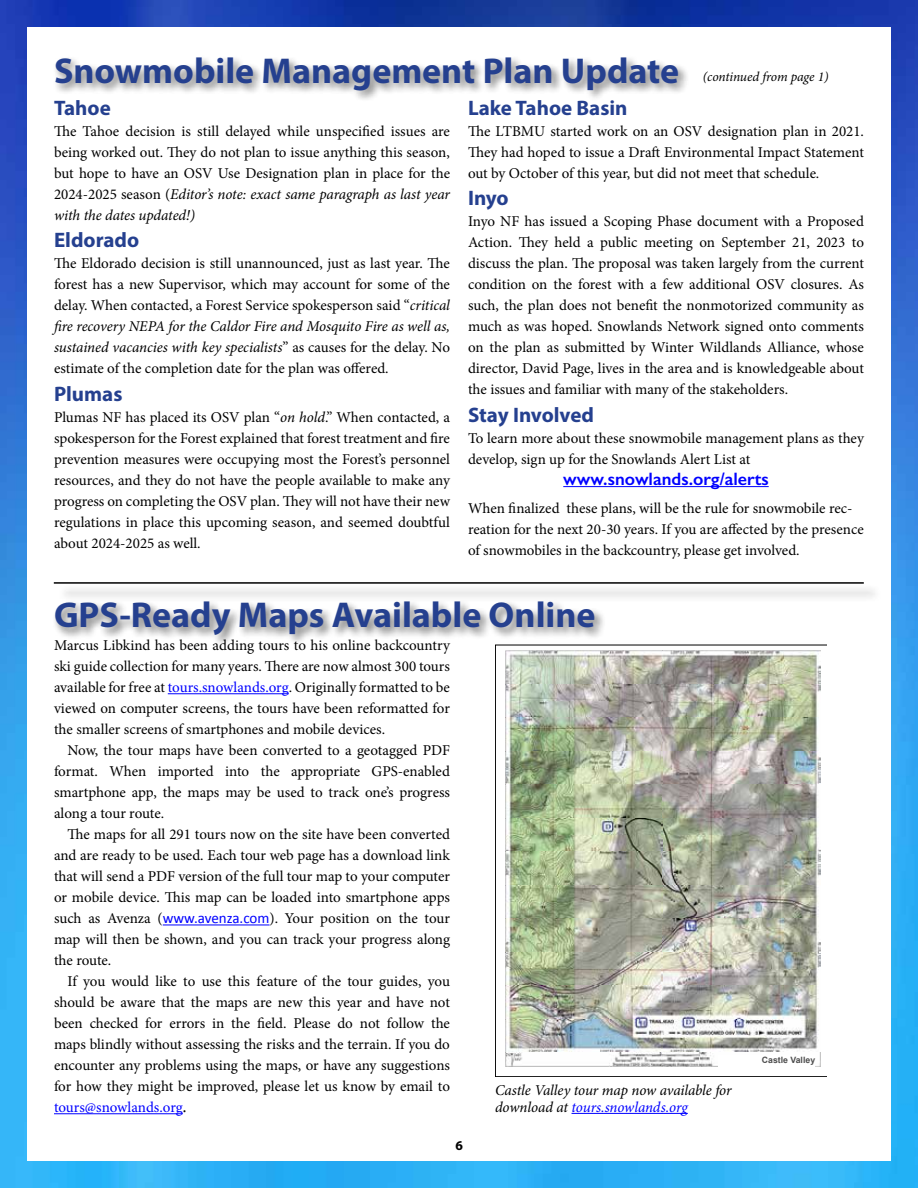
<style>
.page{position:relative;width:918px;height:1188px;background:#fff}
.page>*{position:absolute;margin:0;border:0;box-sizing:border-box;transform-origin:0 0}
.t1{font:700 36px "Myriad Pro";color:#25408f}
.t2{font:700 21px "Myriad Pro";color:#25408f}
.t3{font:600 18px "Gill Sans";color:#00f}
.t4{font:15px/21px "Minion Pro";letter-spacing:-.005em;color:#000;text-align:justify}
.t5{font:italic 15px/16.5px "Minion Pro";letter-spacing:-.01em;color:#000}
.t6{font:italic 13.5px "Minion Pro";letter-spacing:-.01em;color:#000}
.t7{font:700 13.5px "Myriad Pro";color:#000}
.t8{font:700 8.7px "Arial";color:#4e4e4e}
.s1{font-style:italic}
.s2{color:#00f}
.s3{font-family:"Calibri";color:#00f}
.s4{font-family:"Gill Sans";font-size:16.5px}
</style>
<div class="page">
<img style="left:0;top:0;width:918px;height:1188px">
<div style="left:27px;top:27px;width:864px;height:1134px;background:#fff"></div>
<div style="left:53px;top:55px;width:637px;height:48px;background:#000;opacity:.5"></div>
<hr style="left:563px;top:486px;width:206px;height:1px;background:#00f">
<hr style="left:168px;top:693px;width:121px;height:1px;background:#00f">
<hr style="left:163px;top:924px;width:107px;height:1px;background:#00f">
<hr style="left:54px;top:1113px;width:129px;height:1px;background:#00f">
<div style="left:57px;top:584px;width:825px;height:18px;background:#f3f3f3"></div>
<hr style="left:54px;top:582px;width:810px;height:2px;background:#000">
<div style="left:53px;top:599px;width:554px;height:48px;background:#000;opacity:.5"></div>
<img style="left:495px;top:645px;width:331px;height:432px">
<div style="left:719px;top:1056px;width:96px;height:15px;background:#fff"></div>
<hr style="left:572px;top:1113px;width:116px;height:1px;background:#00f">
<h1 class="t1" style="left:54px;top:47px;width:627px">Snowmobile Management Plan Update</h1>
<h2 class="t2" style="left:54px;top:94px;width:58px">Tahoe</h2>
<p class="t4" style="left:54px;top:121px;width:398px">The Tahoe decision is still delayed while unspecified issues are being worked out. They do not plan to issue anything this season, but hope to have an OSV Use Designation plan in place for the 2024-2025 season (<span class="s1">Editor’s note: exact same paragraph as last year with the dates updated!)</span></p>
<h2 class="t2" style="left:54px;top:227px;width:87px">Eldorado</h2>
<p class="t4" style="left:54px;top:253px;width:398px">The Eldorado decision is still unannounced, just as last year. The forest has a new Supervisor, which may account for some of the delay. When contacted, a Forest Service spokesperson said “<span class="s1">critical fire recovery NEPA for the Caldor Fire and Mosquito Fire as well as, sustained vacancies with key specialists</span>” as causes for the delay. No estimate of the completion date for the plan was offered.</p>
<h2 class="t2" style="left:54px;top:380px;width:70px">Plumas</h2>
<p class="t4" style="left:54px;top:407px;width:398px">Plumas NF has placed its OSV plan “<span class="s1">on hold</span>.” When contacted, a spokesperson for the Forest explained that forest treatment and fire prevention measures were occupying most the Forest’s personnel resources, and they do not have the people available to make any progress on completing the OSV plan. They will not have their new regulations in place this upcoming season, and seemed doubtful about 2024-2025 as well.</p>
<p class="t6" style="left:703px;top:68px;width:127px">(continued from page 1)</p>
<h2 class="t2" style="left:468px;top:94px;width:161px">Lake Tahoe Basin</h2>
<p class="t4" style="left:468px;top:121px;width:398px">The LTBMU started work on an OSV designation plan in 2021.<br>They had hoped to issue a Draft Environmental Impact Statement out by October of this year, but did not meet that schedule.</p>
<h2 class="t2" style="left:468px;top:185px;width:42px">Inyo</h2>
<p class="t4" style="left:468px;top:211px;width:398px">Inyo NF has issued a Scoping Phase document with a Proposed Action. They held a public meeting on September 21, 2023 to discuss the plan. The proposal was taken largely from the current condition on the forest with a few additional OSV closures. As such, the plan does not benefit the nonmotorized community as much as was hoped. Snowlands Network signed onto comments on the plan as submitted by Winter Wildlands Alliance, whose director, David Page, lives in the area and is knowledgeable about the issues and familiar with many of the stakeholders.</p>
<h2 class="t2" style="left:468px;top:401px;width:128px">Stay Involved</h2>
<p class="t4" style="left:468px;top:428px;width:397px">To learn more about these snowmobile management plans as they develop, sign up for the Snowlands Alert List at</p>
<p class="t3" style="left:563px;top:468px;width:207px">www.snowlands.org/alerts</p>
<p class="t4" style="left:468px;top:498px;width:397px;text-align:left">When finalized these plans, will be the rule for snowmobile rec&shy;reation for the next 20-30 years. If you are affected by the presence of snowmobiles in the backcountry, please get involved.</p>
<h1 class="t1" style="left:54px;top:592px;width:543px">GPS-Ready Maps Available Online</h1>
<p class="t4" style="left:54px;top:635px;width:398px">Marcus Libkind has been adding tours to his online backcountry ski guide collection for many years. There are now almost 300 tours available for free at <span class="s2">tours.snowlands.org</span>. Originally formatted to be viewed on computer screens, the tours have been reformatted for the smaller screens of smartphones and mobile devices.</p>
<p class="t4" style="left:54px;top:740px;width:397px;text-indent:14px">Now, the tour maps have been converted to a geotagged PDF format. When imported into the appropriate GPS-enabled smartphone app, the maps may be used to track one’s progress along a tour route.</p>
<p class="t4" style="left:54px;top:824px;width:398px;text-indent:14px">The maps for all 291 tours now on the site have been converted and are ready to be used. Each tour web page has a download link that will send a PDF version of the full tour map to your computer or mobile device. This map can be loaded into smartphone apps such as Avenza (<span class="s3">www.avenza.com</span>). Your position on the tour map will then be shown, and you can track your progress along the route.</p>
<p class="t4" style="left:54px;top:971px;width:398px;text-indent:14px">If you would like to use this feature of the tour guides, you should be aware that the maps are new this year and have not been checked for errors in the field. Please do not follow the maps blindly without assessing the risks and the terrain. If you do encounter any problems using the maps, or have any suggestions for how they might be improved, please let us know by email to <span class="s2">tours@snowlands.org</span><span class="s4">.</span></p>
<p class="t7" style="left:455px;top:1137px;width:9px">6</p>
<p class="t5" style="left:495px;top:1082px;width:238px">Castle Valley tour map now available for download at <span class="s2">tours.snowlands.org</span></p>
<p class="t8" style="left:762px;top:1054px;width:55px">Castle Valley</p>
</div>
